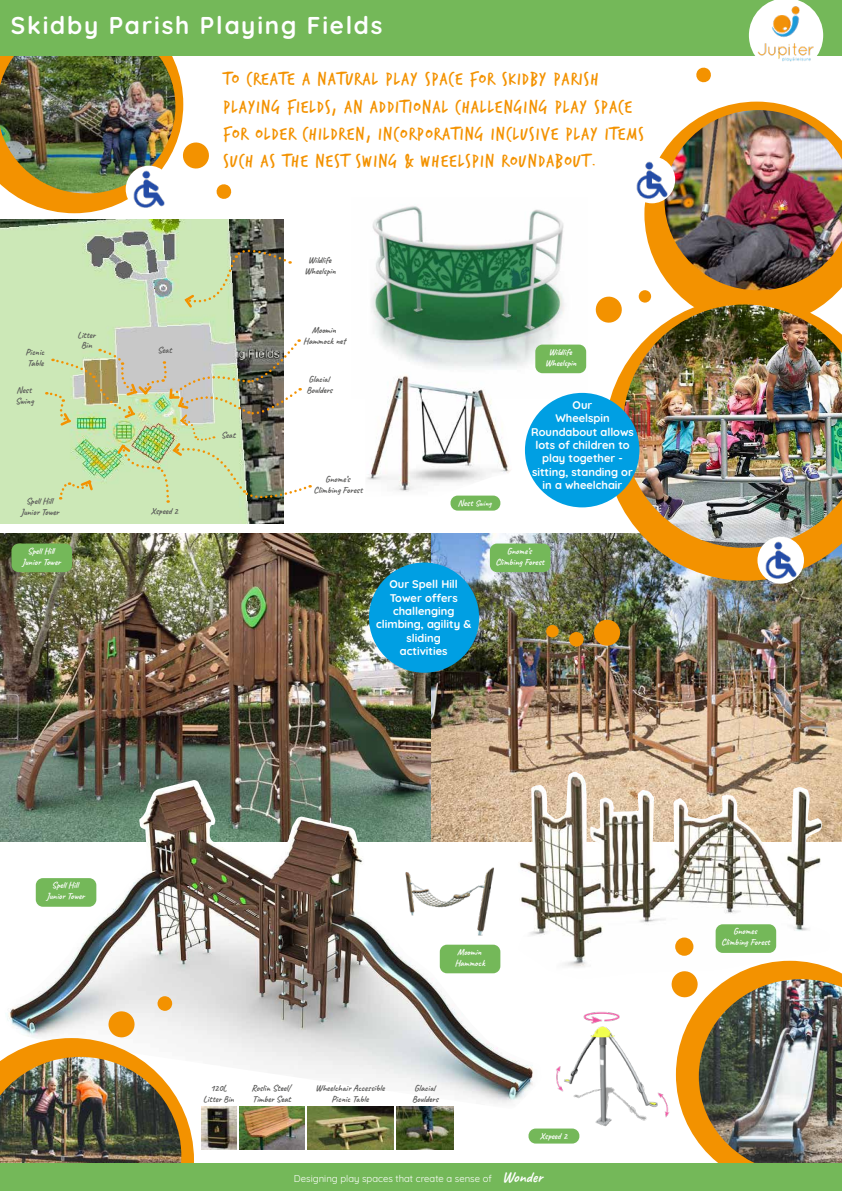
<style>
.page{position:relative;width:842px;height:1191px;background:#fff}
.page>*{position:absolute;margin:0;border:0;box-sizing:border-box;transform-origin:0 0}
.t1{font:700 24.2px "Quicksand";letter-spacing:.075em;color:#fff}
.t2{font:19.2px/27.3px "Trash Hand";letter-spacing:.075em;color:#f39200}
.t3{font:700 11.1px/13.3px "Quicksand";color:#fff;text-align:center}
.t4{font:9.6px "Quicksand";color:#fff}
.t5{font:700 9.1px/10.9px "Caveat";color:#575756;text-align:center}
.t6{font:700 9.1px/10.9px "Caveat";color:#fff;text-align:center}
.t7{font:700 8.3px "Caveat";color:#fff}
.s1{font-size:9.1px}
.s2{font-size:8.8px}
.s3{font-family:"Caveat";font-weight:700;font-size:15.3px}
</style>
<div class="page">
<img style="left:0;top:533px;width:842px;height:308px">
<svg style="left:696px;top:67px;width:15px;height:16px"></svg>
<img style="left:604px;top:369px;width:238px;height:212px">
<svg style="left:644px;top:102px;width:190px;height:202px"></svg>
<img style="left:659px;top:104px;width:183px;height:192px">
<div style="left:638px;top:290px;width:13px;height:13px;background:#f39200;border-radius:50%"></div>
<div style="left:0;top:0;width:842px;height:55px;background:#74b859"></div>
<svg style="left:216px;top:184px;width:16px;height:15px"></svg>
<img style="left:0;top:55px;width:210px;height:158px">
<div style="left:369px;top:562px;width:110px;height:110px;background:#009fe3;border-radius:50%"></div>
<img style="left:126px;top:166px;width:46px;height:47px;border-radius:23px">
<img style="left:201px;top:1109px;width:36px;height:40px">
<img style="left:397px;top:1109px;width:57px;height:40px">
<img style="left:623px;top:304px;width:219px;height:244px">
<img style="left:0;top:219px;width:284px;height:304px">
<img style="left:5px;top:780px;width:528px;height:329px">
<img style="left:517px;top:772px;width:313px;height:207px">
<img style="left:371px;top:206px;width:216px;height:192px">
<img style="left:556px;top:1011px;width:114px;height:128px">
<div style="left:0;top:1163px;width:842px;height:28px;background:#74b859"></div>
<img style="left:402px;top:860px;width:95px;height:82px">
<img style="left:367px;top:371px;width:145px;height:121px">
<div style="left:675px;top:937px;width:18px;height:18px;background:#f39200;border-radius:50%"></div>
<img style="left:671px;top:960px;width:171px;height:203px">
<img style="left:0;top:1010px;width:194px;height:153px">
<div style="left:157px;top:996px;width:15px;height:15px;background:#f39200;border-radius:50%"></div>
<img style="left:240px;top:1106px;width:64px;height:43px">
<img style="left:307px;top:1106px;width:86px;height:43px">
<div style="left:12px;top:543px;width:60px;height:29px;background:#74b859;border-radius:7px"></div>
<div style="left:36px;top:878px;width:60px;height:28px;background:#74b859;border-radius:7px"></div>
<div style="left:450px;top:495px;width:50px;height:15px;background:#74b859;border-radius:7px"></div>
<div style="left:490px;top:543px;width:60px;height:29px;background:#74b859;border-radius:7px"></div>
<div style="left:716px;top:924px;width:60px;height:29px;background:#74b859;border-radius:7px"></div>
<div style="left:440px;top:944px;width:60px;height:29px;background:#74b859;border-radius:7px"></div>
<div style="left:528px;top:1128px;width:51px;height:15px;background:#74b859;border-radius:7px"></div>
<div style="left:535px;top:344px;width:51px;height:29px;background:#74b859;border-radius:7px"></div>
<img style="left:757px;top:537px;width:47px;height:46px;border-radius:23px">
<img style="left:629px;top:156px;width:46px;height:47px;border-radius:23px">
<svg style="left:183px;top:245px;width:108px;height:65px"></svg>
<img style="left:46px;top:339px;width:265px;height:164px">
<div style="left:525px;top:393px;width:114px;height:114px;background:#009fe3;border-radius:50%"></div>
<svg style="left:595px;top:296px;width:27px;height:27px"></svg>
<svg style="left:593px;top:619px;width:28px;height:27px"></svg>
<svg style="left:569px;top:631px;width:15px;height:16px"></svg>
<svg style="left:546px;top:624px;width:13px;height:14px"></svg>
<svg style="left:749px;top:0;width:74px;height:56px"></svg>
<img style="left:754px;top:2px;width:64px;height:60px">
<h1 class="t1" style="left:11px;top:5px;width:373px">Skidby Parish Playing Fields</h1>
<h2 class="t2" style="left:223px;top:66px;width:422px">TO CREATE A NATURAL PLAY SPACE FOR SKIDBY PARISH PLAYING FIELDS, AN ADDITIONAL CHALLENGING PLAY SPACE FOR OLDER CHILDREN, INCORPORATING INCLUSIVE PLAY ITEMS SUCH AS THE NEST SWING &amp; WHEELSPIN ROUNDABOUT.</h2>
<p class="t5" style="left:304px;top:255px;width:33px">Wildlife<br>Wheelspin</p>
<p class="t5" style="left:26px;top:346px;width:20px;text-align:left">Picnic<br>Table</p>
<p class="t5" style="left:16px;top:384px;width:20px;text-align:left">Nest<br>Swing</p>
<p class="t5" style="left:77px;top:329px;width:20px">Litter<br>Bin</p>
<p class="t5" style="left:158px;top:344px;width:16px">Seat</p>
<p class="t5" style="left:221px;top:429px;width:16px">Seat</p>
<p class="t5" style="left:303px;top:325px;width:44px">Moomin<br>Hammock net</p>
<p class="t5" style="left:306px;top:373px;width:28px;text-align:left">Glacial<br>Boulders</p>
<p class="t5" style="left:314px;top:473px;width:50px">Gnome’s<br>Climbing Forest</p>
<p class="t6" style="left:545px;top:346px;width:33px">Wildlife<br>Wheelspin</p>
<p class="t3" style="left:531px;top:397px;width:104px">Our<br>Wheelspin<br>Roundabout allows lots of children to play together - sitting, standing or in a wheelchair</p>
<p class="t5" style="left:21px;top:495px;width:40px">Spell Hill<br>Junior Tower</p>
<p class="t5" style="left:151px;top:505px;width:29px">Xspeed 2</p>
<p class="t7" style="left:458px;top:498px;width:35px"><span class="s1">Nest</span> Swing</p>
<p class="t6" style="left:22px;top:545px;width:40px">Spell Hill<br>Junior Tower</p>
<p class="t6" style="left:495px;top:545px;width:50px">Gnome’s<br>Climbing Forest</p>
<p class="t3" style="left:376px;top:577px;width:97px">Our Spell Hill<br>Tower offers challenging climbing, agility &amp; sliding<br>activities</p>
<p class="t6" style="left:47px;top:879px;width:40px">Spell Hill<br>Junior Tower</p>
<p class="t6" style="left:455px;top:946px;width:32px;text-align:left">Moomin<br>Hammock</p>
<p class="t5" style="left:203px;top:1082px;width:32px">120L<br>Litter <span class="s2">Bin</span></p>
<p class="t5" style="left:252px;top:1082px;width:41px;text-align:left">Roslin Steel/<br>Timber Seat</p>
<p class="t5" style="left:315px;top:1082px;width:70px">Wheelchair Accessible<br>Picnic Table</p>
<p class="t5" style="left:412px;top:1082px;width:28px;text-align:left">Glacial<br>Boulders</p>
<p class="t6" style="left:540px;top:1130px;width:29px">Xspeed 2</p>
<p class="t4" style="left:294px;top:1170px;width:250px">Designing play spaces that create a sense of <span class="s3">Wonder</span></p>
<p class="t6" style="left:721px;top:926px;width:50px">Gnomes<br>Climbing Forest</p>
</div>
